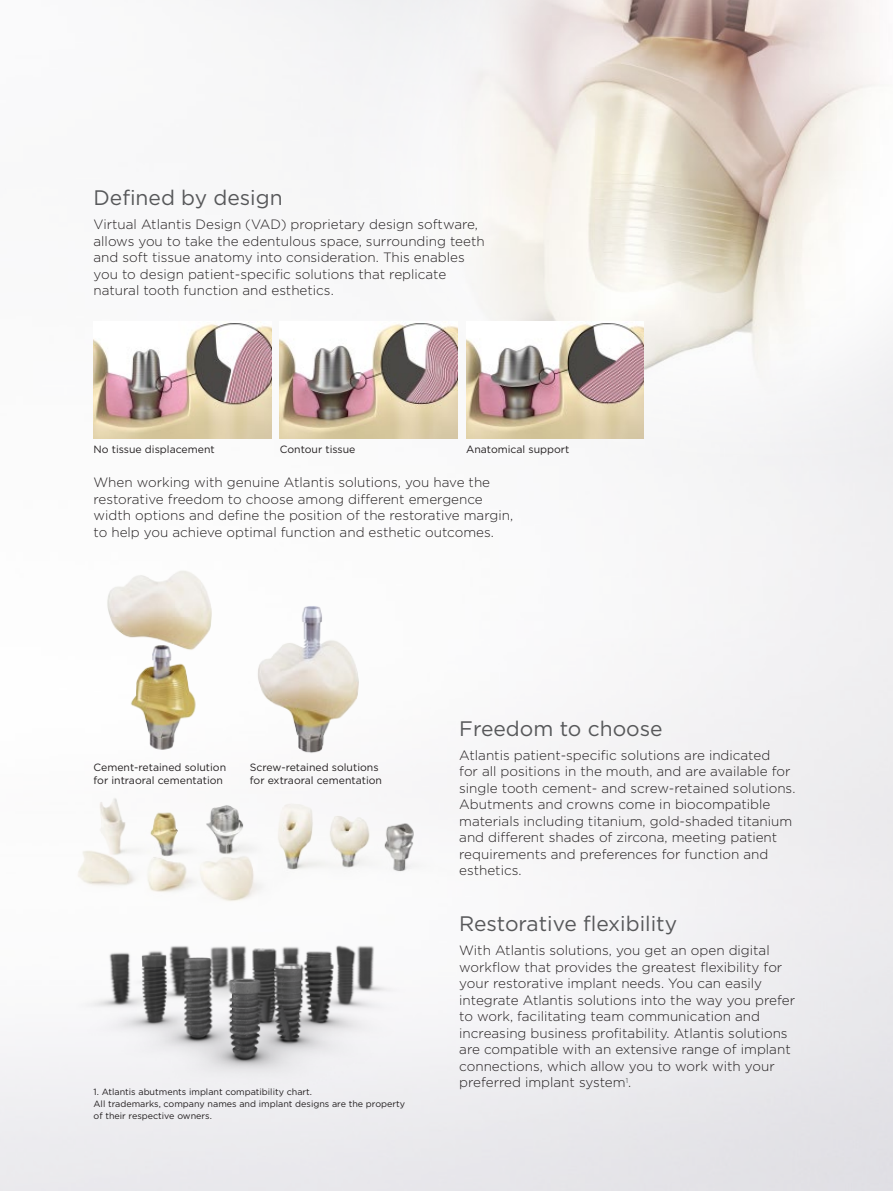
<style>
.page{position:relative;width:893px;height:1191px;background:#fff}
.page>*{position:absolute;margin:0;border:0;box-sizing:border-box;transform-origin:0 0}
.Body_copy_Futura_Std{font:21px "Gotham";color:#57585a}
.Body_copy_Futura_Std-2{font:300 13.5px/16.5px "Gotham";color:#231f20}
.Captions{font:10.5px/13.5px "Gotham";color:#231f20}
.Body_copy_Futura_Std-3{font:10.5px "Gotham";color:#231f20}
.Captions-2{font:9px/12px "Gotham";color:#231f20}
</style>
<div class="page">
<img style="left:0;top:0;width:893px;height:1191px">
<img style="left:310px;top:0;width:583px;height:470px">
<img style="left:94px;top:321px;width:177px;height:117px">
<img style="left:249px;top:597px;width:119px;height:162px">
<img style="left:99px;top:567px;width:123px;height:182px">
<img style="left:77px;top:934px;width:351px;height:153px">
<img style="left:41px;top:769px;width:247px;height:165px">
<img style="left:259px;top:781px;width:195px;height:165px">
<img style="left:280px;top:321px;width:177px;height:117px">
<img style="left:466px;top:321px;width:178px;height:117px">
<p class="Body_copy_Futura_Std" style="left:94px;top:184px;width:191px">Defined by design</p>
<p class="Body_copy_Futura_Std-2" style="left:94px;top:216px;width:393px">Virtual Atlantis Design (VAD) proprietary design software, allows you to take the edentulous space, surrounding teeth and soft tissue anatomy into consideration. This enables you to design patient-specific solutions that replicate natural tooth function and esthetics.</p>
<p class="Body_copy_Futura_Std-3" style="left:94px;top:442px;width:123px">No tissue displacement</p>
<p class="Body_copy_Futura_Std-3" style="left:280px;top:442px;width:77px">Contour tissue</p>
<p class="Body_copy_Futura_Std-3" style="left:466px;top:442px;width:105px">Anatomical support</p>
<p class="Body_copy_Futura_Std-2" style="left:94px;top:474px;width:421px">When working with genuine Atlantis solutions, you have the restorative freedom to choose among different emergence width options and define the position of the restorative margin, to help you achieve optimal function and esthetic outcomes.</p>
<p class="Captions" style="left:94px;top:760px;width:134px">Cement-retained solution for intraoral cementation</p>
<p class="Captions" style="left:250px;top:760px;width:134px">Screw-retained solutions for extraoral cementation</p>
<p class="Captions-2" style="left:94px;top:1085px;width:220px">1. Atlantis abutments implant compatibility chart.</p>
<p class="Captions-2" style="left:94px;top:1097px;width:313px">All trademarks, company names and implant designs are the property of their respective owners.</p>
<p class="Body_copy_Futura_Std" style="left:459px;top:715px;width:205px">Freedom to choose</p>
<p class="Body_copy_Futura_Std-2" style="left:459px;top:746px;width:338px">Atlantis patient-specific solutions are indicated<br>for all positions in the mouth, and are available for single tooth cement- and screw-retained solutions.<br>Abutments and crowns come in biocompatible materials including titanium, gold-shaded titanium and different shades of zircona, meeting patient requirements and preferences for function and esthetics.</p>
<p class="Body_copy_Futura_Std" style="left:459px;top:910px;width:219px">Restorative flexibility</p>
<p class="Body_copy_Futura_Std-2" style="left:459px;top:942px;width:337px">With Atlantis solutions, you get an open digital workflow that provides the greatest flexibility for your restorative implant needs. You can easily integrate Atlantis solutions into the way you prefer to work, facilitating team communication and increasing business profitability. Atlantis solutions are compatible with an extensive range of implant connections, which allow you to work with your preferred implant system<sup>1</sup>.</p>
</div>
